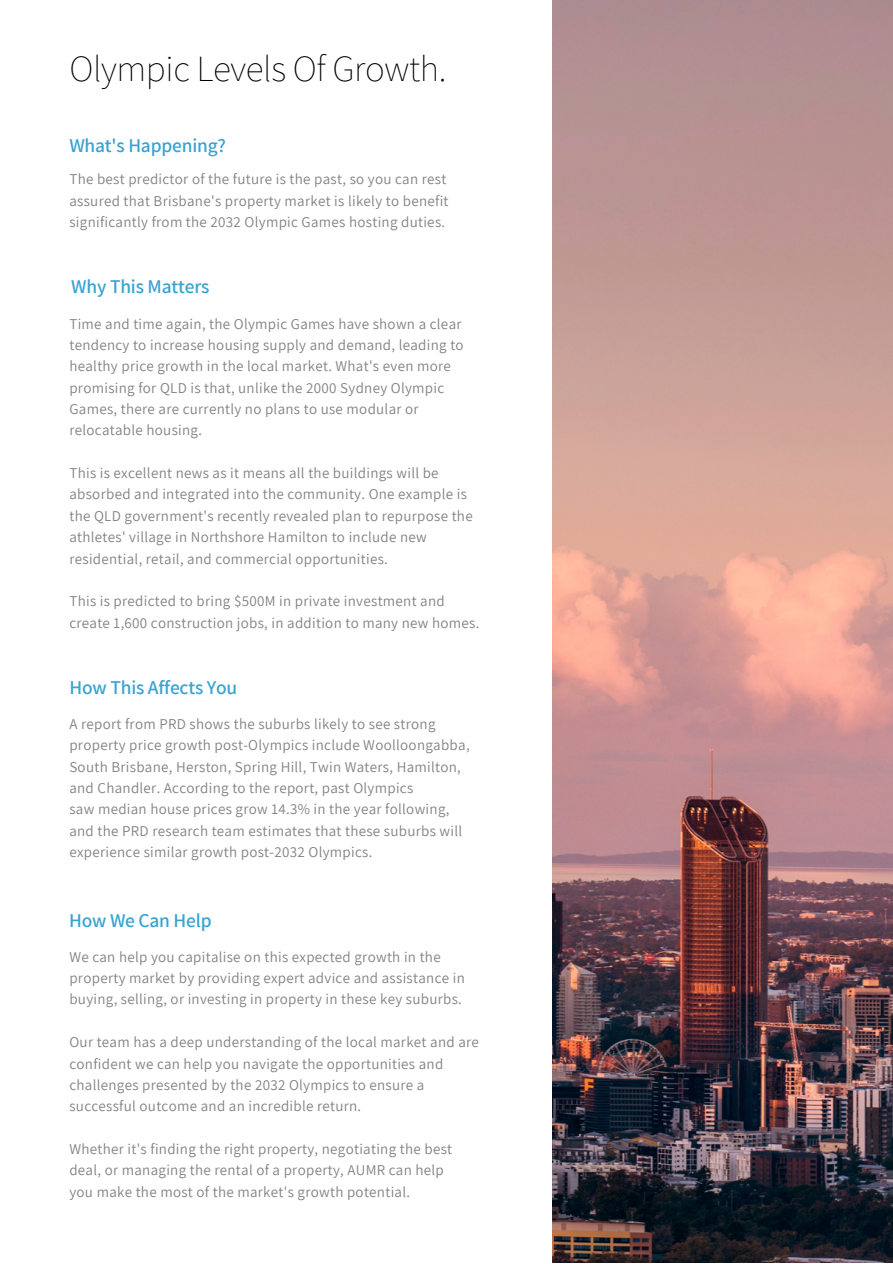
<style>
.page{position:relative;width:893px;height:1264px;background:#fff}
.page>*{position:absolute;margin:0;border:0;box-sizing:border-box;transform-origin:0 0}
.t1{font:200 37.05px "Assistant";letter-spacing:-.01em;color:#000}
.t2{font:600 19.5px "Assistant";letter-spacing:-.01em;color:#39a3d2}
.t3{font:15px/21.3px "Assistant";letter-spacing:.02em;color:#828282}
</style>
<div class="page">
<img style="left:552px;top:0;width:340px;height:1262px">
<h1 class="t1" style="left:69px;top:43px;width:378px">Olympic Levels Of Growth.</h1>
<h2 class="t2" style="left:69px;top:132px;width:158px">What's Happening?</h2>
<p class="t3" style="left:69px;top:168px;width:380px">The best predictor of the future is the past, so you can rest assured that Brisbane's property market is likely to benefit significantly from the 2032 Olympic Games hosting duties.</p>
<h2 class="t2" style="left:71px;top:273px;width:140px">Why This Matters</h2>
<p class="t3" style="left:69px;top:312px;width:396px">Time and time again, the Olympic Games have shown a clear tendency to increase housing supply and demand, leading to healthy price growth in the local market. What's even more promising for QLD is that, unlike the 2000 Sydney Olympic Games, there are currently no plans to use modular or relocatable housing.</p>
<p class="t3" style="left:69px;top:462px;width:405px">This is excellent news as it means all the buildings will be absorbed and integrated into the community. One example is the QLD government's recently revealed plan to repurpose the athletes' village in Northshore Hamilton to include new residential, retail, and commercial opportunities.</p>
<p class="t3" style="left:69px;top:590px;width:411px">This is predicted to bring $500M in private investment and create 1,600 construction jobs, in addition to many new homes.</p>
<h2 class="t2" style="left:69px;top:673px;width:169px">How This Affects You</h2>
<p class="t3" style="left:69px;top:712px;width:401px">A report from PRD shows the suburbs likely to see strong property price growth post-Olympics include Woolloongabba, South Brisbane, Herston, Spring Hill, Twin Waters, Hamilton, and Chandler. According to the report, past Olympics<br>saw median house prices grow 14.3% in the year following, and the PRD research team estimates that these suburbs will experience similar growth post-2032 Olympics.</p>
<h2 class="t2" style="left:69px;top:906px;width:144px">How We Can Help</h2>
<p class="t3" style="left:69px;top:945px;width:397px">We can help you capitalise on this expected growth in the property market by providing expert advice and assistance in buying, selling, or investing in property in these key suburbs.</p>
<p class="t3" style="left:69px;top:1030px;width:411px">Our team has a deep understanding of the local market and are confident we can help you navigate the opportunities and challenges presented by the 2032 Olympics to ensure a successful outcome and an incredible return.</p>
<p class="t3" style="left:69px;top:1137px;width:384px">Whether it's finding the right property, negotiating the best deal, or managing the rental of a property, AUMR can help you make the most of the market's growth potential.</p>
</div>
